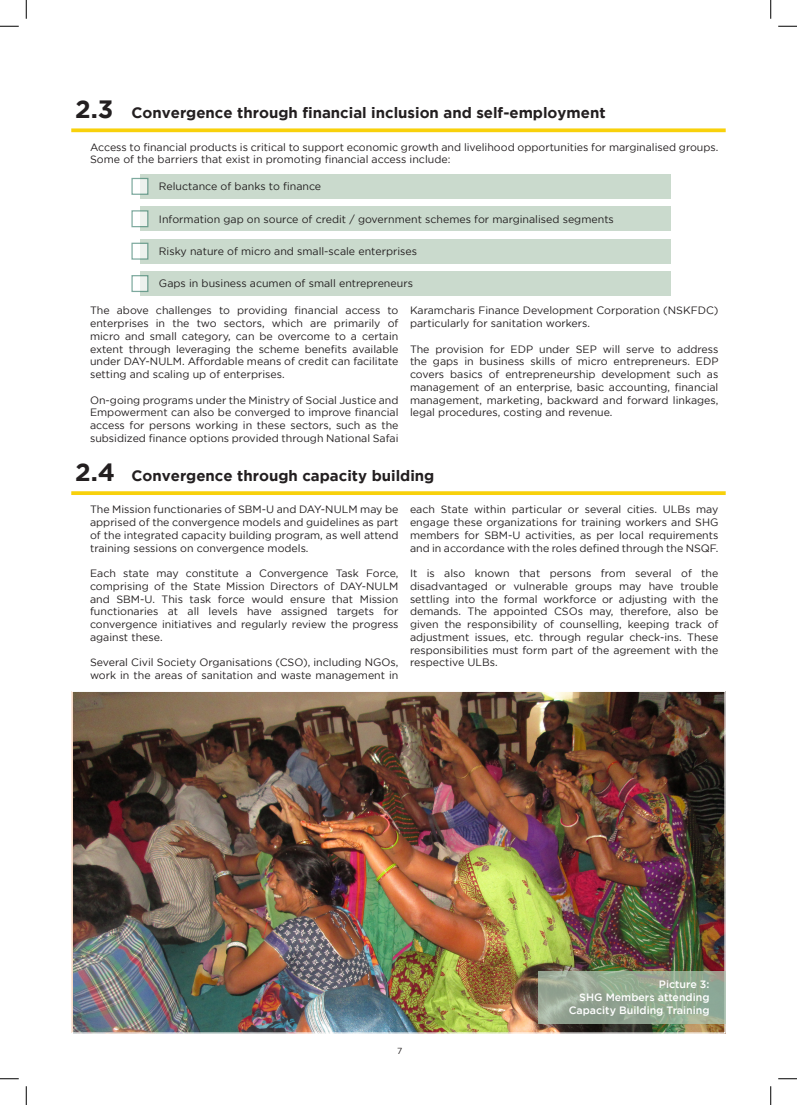
<style>
.page{position:relative;width:797px;height:1105px;background:#fff}
.page>*{position:absolute;margin:0;border:0;box-sizing:border-box;transform-origin:0 0}
.t1{font:700 25px "Gotham";color:#231f20}
.t2{font:700 15px "Gotham";color:#231f20}
.Paragraph_Style_1{font:10.62px/12.8px "Gotham";color:#231f20;text-align:justify}
.t3{font:500 10.62px/12.8px "Gotham";color:#fff;text-align:right}
.t4{font:8.75px "Gotham";color:#231f20}
</style>
<div class="page">
<img style="left:73px;top:693px;width:650px;height:339px">
<svg style="left:71px;top:128px;width:654px;height:4px;background:#f8d626"></svg>
<svg style="left:71px;top:491px;width:654px;height:4px;background:#f8d31a"></svg>
<div style="left:140px;top:174px;width:530px;height:25px;background:#cadacd"></div>
<div style="left:140px;top:206px;width:530px;height:25px;background:#cadacd"></div>
<div style="left:140px;top:239px;width:530px;height:25px;background:#cadacd"></div>
<div style="left:140px;top:271px;width:530px;height:25px;background:#cadacd"></div>
<svg style="left:131px;top:178px;width:17px;height:17px"></svg>
<svg style="left:131px;top:210px;width:17px;height:17px"></svg>
<svg style="left:131px;top:243px;width:17px;height:17px"></svg>
<svg style="left:131px;top:275px;width:17px;height:17px"></svg>
<svg style="left:538px;top:971px;width:187px;height:53px;background:#96a994"></svg>
<svg style="left:0;top:26px;width:19px;height:1px"></svg>
<svg style="left:778px;top:26px;width:19px;height:1px"></svg>
<svg style="left:0;top:1078px;width:19px;height:1px"></svg>
<svg style="left:778px;top:1078px;width:19px;height:1px"></svg>
<svg style="left:26px;top:0;width:1px;height:19px"></svg>
<svg style="left:26px;top:1086px;width:1px;height:19px"></svg>
<svg style="left:770px;top:0;width:1px;height:19px"></svg>
<svg style="left:770px;top:1086px;width:1px;height:19px"></svg>
<p class="t1" style="left:75px;top:95px;width:40px">2.3</p>
<p class="t2" style="left:131px;top:104px;width:475px">Convergence through financial inclusion and self-employment</p>
<p class="Paragraph_Style_1" style="left:90px;top:140px;width:630px">Access to financial products is critical to support economic growth and livelihood opportunities for marginalised groups.<br>Some of the barriers that exist in promoting financial access include:</p>
<p class="Paragraph_Style_1" style="left:159px;top:180px;width:164px">Reluctance of banks to finance</p>
<p class="Paragraph_Style_1" style="left:159px;top:212px;width:456px">Information gap on source of credit / government schemes for marginalised segments</p>
<p class="Paragraph_Style_1" style="left:159px;top:245px;width:259px">Risky nature of micro and small-scale enterprises</p>
<p class="Paragraph_Style_1" style="left:159px;top:277px;width:255px">Gaps in business acumen of small entrepreneurs</p>
<p class="Paragraph_Style_1" style="left:90px;top:304px;width:310px">The above challenges to providing financial access to enterprises in the two sectors, which are primarily of micro and small category, can be overcome to a certain extent through leveraging the scheme benefits available under DAY-NULM. Affordable means of credit can facilitate setting and scaling up of enterprises.</p>
<p class="Paragraph_Style_1" style="left:90px;top:393px;width:310px">On-going programs under the Ministry of Social Justice and Empowerment can also be converged to improve financial access for persons working in these sectors, such as the subsidized finance options provided through National Safai</p>
<p class="Paragraph_Style_1" style="left:410px;top:304px;width:310px">Karamcharis Finance Development Corporation (NSKFDC) particularly for sanitation workers.</p>
<p class="Paragraph_Style_1" style="left:410px;top:342px;width:310px">The provision for EDP under SEP will serve to address the gaps in business skills of micro entrepreneurs. EDP covers basics of entrepreneurship development such as management of an enterprise, basic accounting, financial management, marketing, backward and forward linkages, legal procedures, costing and revenue.</p>
<p class="t1" style="left:75px;top:457px;width:41px">2.4</p>
<p class="t2" style="left:131px;top:467px;width:304px">Convergence through capacity building</p>
<p class="Paragraph_Style_1" style="left:90px;top:503px;width:310px">The Mission functionaries of SBM-U and DAY-NULM may be apprised of the convergence models and guidelines as part of the integrated capacity building program, as well attend training sessions on convergence models.</p>
<p class="Paragraph_Style_1" style="left:90px;top:567px;width:310px">Each state may constitute a Convergence Task Force, comprising of the State Mission Directors of DAY-NULM and SBM-U. This task force would ensure that Mission functionaries at all levels have assigned targets for convergence initiatives and regularly review the progress against these.</p>
<p class="Paragraph_Style_1" style="left:90px;top:656px;width:310px">Several Civil Society Organisations (CSO), including NGOs, work in the areas of sanitation and waste management in</p>
<p class="Paragraph_Style_1" style="left:410px;top:503px;width:310px">each State within particular or several cities. ULBs may engage these organizations for training workers and SHG members for SBM-U activities, as per local requirements and in accordance with the roles defined through the NSQF.</p>
<p class="Paragraph_Style_1" style="left:410px;top:567px;width:310px">It is also known that persons from several of the disadvantaged or vulnerable groups may have trouble settling into the formal workforce or adjusting with the demands. The appointed CSOs may, therefore, also be given the responsibility of counselling, keeping track of adjustment issues, etc. through regular check-ins. These responsibilities must form part of the agreement with the respective ULBs.</p>
<p class="t4" style="left:397px;top:1046px;width:7px">7</p>
<p class="t3" style="left:659px;top:978px;width:52px">Picture 3:</p>
<p class="t3" style="left:568px;top:991px;width:142px">SHG Members attending<br>Capacity Building Training</p>
</div>
